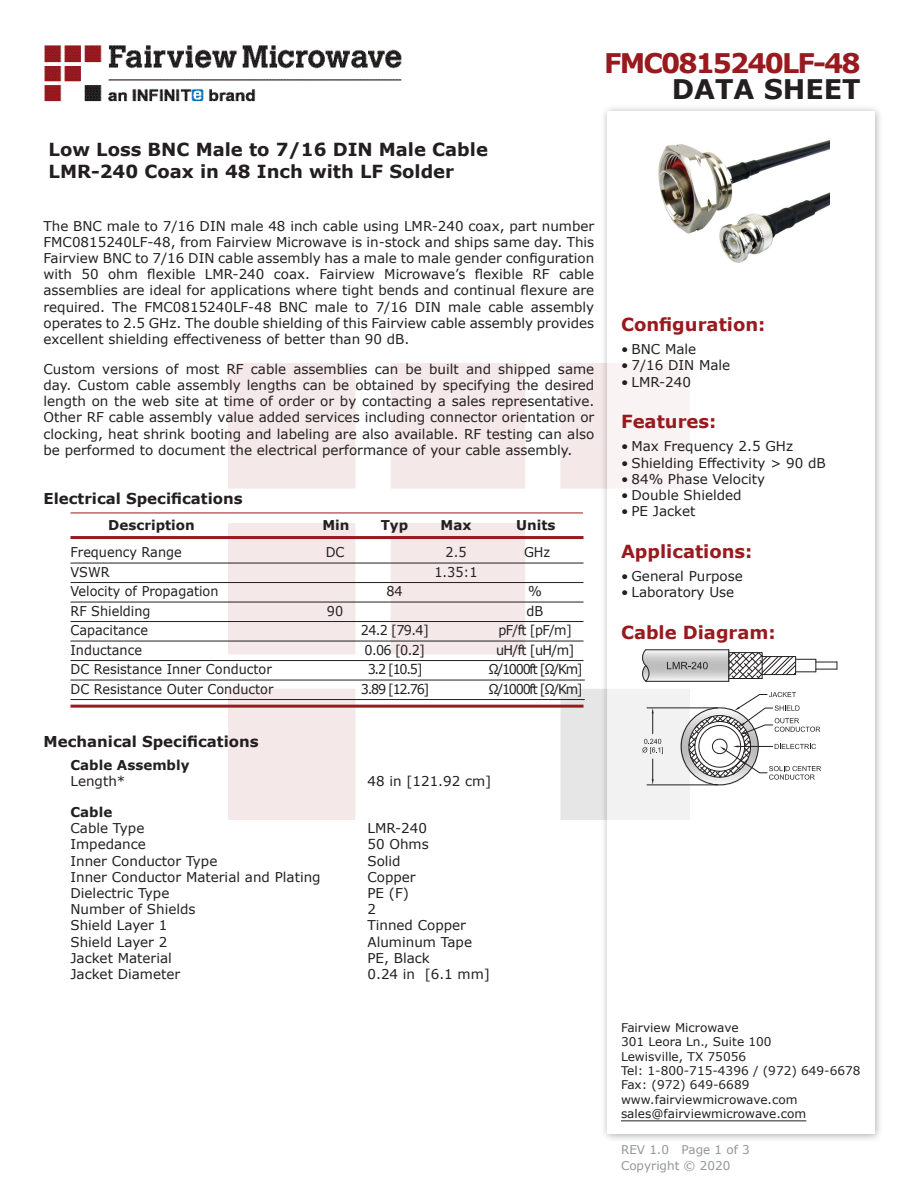
<style>
.page{position:relative;width:918px;height:1188px;background:#fff}
.page>*{position:absolute;margin:0;border:0;box-sizing:border-box;transform-origin:0 0}
.FM{font:700 27px "Verdana";letter-spacing:-.07em;color:#981a1e}
.t1{font:700 27px "Verdana";color:#231f20}
.Web_Description_Para{font:700 18px/21.6px "Verdana";color:#231f20}
.Applications_Header{font:700 18px "Verdana";color:#981a1e}
.Head1{font:700 18px "Verdana";color:#981a1e}
.Head1-2{font:700 15px "Verdana";color:#231f20}
.MarketingDescription{font:13.5px/16.2px "Verdana";color:#231f20;text-align:justify}
.Specs_Para{font:13.5px "Verdana";color:#231f20}
.Table-Body{font:13.5px "Verdana";color:#231f20;scale:.95 1}
.Table-Body-2{font:13.5px "Verdana";letter-spacing:-.1em;color:#231f20;scale:.95 1}
.Table-Header{font:700 13.5px "Verdana";color:#231f20}
.Head3{font:700 13.5px "Verdana";color:#231f20}
.FM_Info{font:12px "Verdana";color:#231f20}
.REV_Info{font:12px "Verdana";color:#939598}
</style>
<div class="page">
<img style="left:44px;top:45px;width:358px;height:57px">
<div style="left:600px;top:104px;width:284px;height:1039px;background:#231f20;opacity:.75"></div>
<div style="left:608px;top:111px;width:267px;height:1023px;background:#fff"></div>
<hr style="left:70px;top:513px;width:513px;height:1px;background:#981a1e">
<hr style="left:70px;top:536px;width:514px;height:3px;background:#981a1e">
<hr style="left:70px;top:563px;width:514px;height:1px;background:#231f20">
<hr style="left:70px;top:582px;width:514px;height:1px;background:#231f20">
<hr style="left:70px;top:602px;width:514px;height:1px;background:#231f20">
<hr style="left:70px;top:621px;width:514px;height:1px;background:#231f20">
<hr style="left:70px;top:641px;width:514px;height:1px;background:#231f20">
<hr style="left:70px;top:660px;width:514px;height:1px;background:#231f20">
<hr style="left:70px;top:680px;width:515px;height:1px;background:#231f20">
<hr style="left:70px;top:699px;width:515px;height:1px;background:#231f20">
<hr style="left:70px;top:705px;width:514px;height:3px;background:#981a1e">
<hr style="left:621px;top:1120px;width:185px;height:1px;background:#231f20">
<hr style="left:647px;top:708px;width:71px;height:1px;background:#231f20">
<hr style="left:647px;top:785px;width:71px;height:1px;background:#231f20">
<svg style="left:642px;top:708px;width:21px;height:77px"></svg>
<img style="left:645px;top:649px;width:84px;height:32px">
<svg style="left:681px;top:692px;width:140px;height:93px"></svg>
<hr style="left:646px;top:681px;width:83px;height:1px;background:#231f20">
<hr style="left:646px;top:650px;width:83px;height:1px;background:#231f20">
<hr style="left:728px;top:650px;width:1px;height:31px;background:#231f20">
<svg style="left:728px;top:652px;width:110px;height:27px"></svg>
<svg style="left:642px;top:650px;width:8px;height:32px"></svg>
<svg style="left:667px;top:662px;width:41px;height:8px"></svg>
<img style="left:658px;top:140px;width:172px;height:123px">
<p class="FM" style="left:604px;top:44px;width:258px">FMC0815240LF-48</p>
<p class="t1" style="left:672px;top:70px;width:191px">DATA SHEET</p>
<p class="Web_Description_Para" style="left:49px;top:139px;width:441px">Low Loss BNC Male to 7/16 DIN Male Cable<br>LMR-240 Coax in 48 Inch with LF Solder</p>
<p class="MarketingDescription" style="left:44px;top:217px;width:552px">The BNC male to 7/16 DIN male 48 inch cable using LMR-240 coax, part number FMC0815240LF-48, from Fairview Microwave is in-stock and ships same day. This Fairview BNC to 7/16 DIN cable assembly has a male to male gender configuration with 50 ohm flexible LMR-240 coax. Fairview Microwave’s flexible RF cable assemblies are ideal for applications where tight bends and continual flexure are required. The FMC0815240LF-48 BNC male to 7/16 DIN male cable assembly operates to 2.5 GHz. The double shielding of this Fairview cable assembly provides excellent shielding effectiveness of better than 90 dB.</p>
<p class="MarketingDescription" style="left:44px;top:361px;width:552px">Custom versions of most RF cable assemblies can be built and shipped same day. Custom cable assembly lengths can be obtained by specifying the desired length on the web site at time of order or by contacting a sales representative.<br>Other RF cable assembly value added services including connector orientation or clocking, heat shrink booting and labeling are also available. RF testing can also be performed to document the electrical performance of your cable assembly.</p>
<p class="Head1-2" style="left:44px;top:488px;width:201px">Electrical Specifications</p>
<p class="Table-Header" style="left:108px;top:516px;width:88px">Description</p>
<p class="Table-Header" style="left:322px;top:516px;width:29px">Min</p>
<p class="Table-Header" style="left:381px;top:516px;width:29px">Typ</p>
<p class="Table-Header" style="left:441px;top:516px;width:32px">Max</p>
<p class="Table-Header" style="left:516px;top:516px;width:41px">Units</p>
<p class="Table-Body" style="left:70px;top:543px;width:119px">Frequency Range</p>
<p class="Table-Body" style="left:326px;top:543px;width:21px">DC</p>
<p class="Table-Body" style="left:446px;top:543px;width:24px">2.5</p>
<p class="Table-Body" style="left:524px;top:543px;width:29px">GHz</p>
<p class="Table-Body" style="left:70px;top:562px;width:43px">VSWR</p>
<p class="Table-Body" style="left:434px;top:562px;width:47px">1.35:1</p>
<p class="Table-Body" style="left:70px;top:582px;width:157px">Velocity of Propagation</p>
<p class="Table-Body" style="left:386px;top:582px;width:19px">84</p>
<p class="Table-Body" style="left:528px;top:582px;width:16px">%</p>
<p class="Table-Body" style="left:70px;top:601px;width:86px">RF Shielding</p>
<p class="Table-Body" style="left:327px;top:601px;width:19px">90</p>
<p class="Table-Body" style="left:527px;top:601px;width:19px">dB</p>
<p class="Table-Body" style="left:70px;top:621px;width:83px">Capacitance</p>
<p class="Table-Body" style="left:361px;top:621px;width:73px">24.2 [79.4]</p>
<p class="Table-Body" style="left:498px;top:621px;width:79px">pF/ft [pF/m]</p>
<p class="Table-Body" style="left:70px;top:640px;width:77px">Inductance</p>
<p class="Table-Body" style="left:365px;top:640px;width:65px">0.06 [0.2]</p>
<p class="Table-Body" style="left:496px;top:640px;width:84px">uH/ft [uH/m]</p>
<p class="Table-Body" style="left:70px;top:660px;width:213px">DC Resistance Inner Conductor</p>
<p class="Table-Body" style="left:368px;top:660px;width:59px">3.2 [10.5]</p>
<p class="Table-Body-2" style="left:488px;top:660px;width:101px">Ω/1000ft [Ω/Km]</p>
<p class="Table-Body" style="left:70px;top:679px;width:215px">DC Resistance Outer Conductor</p>
<p class="Table-Body" style="left:361px;top:679px;width:74px">3.89 [12.76]</p>
<p class="Table-Body-2" style="left:488px;top:679px;width:101px">Ω/1000ft [Ω/Km]</p>
<p class="Head1-2" style="left:44px;top:731px;width:217px">Mechanical Specifications</p>
<p class="Head3" style="left:70px;top:755px;width:121px">Cable Assembly</p>
<p class="Specs_Para" style="left:70px;top:772px;width:56px">Length*</p>
<p class="Specs_Para" style="left:368px;top:772px;width:125px">48 in [121.92 cm]</p>
<p class="Head3" style="left:70px;top:803px;width:43px">Cable</p>
<p class="Specs_Para" style="left:70px;top:819px;width:75px">Cable Type</p>
<p class="Specs_Para" style="left:368px;top:819px;width:61px">LMR-240</p>
<p class="Specs_Para" style="left:70px;top:835px;width:77px">Impedance</p>
<p class="Specs_Para" style="left:368px;top:835px;width:63px">50 Ohms</p>
<p class="Specs_Para" style="left:70px;top:851px;width:148px">Inner Conductor Type</p>
<p class="Specs_Para" style="left:368px;top:851px;width:35px">Solid</p>
<p class="Specs_Para" style="left:70px;top:868px;width:252px">Inner Conductor Material and Plating</p>
<p class="Specs_Para" style="left:368px;top:868px;width:50px">Copper</p>
<p class="Specs_Para" style="left:70px;top:884px;width:100px">Dielectric Type</p>
<p class="Specs_Para" style="left:368px;top:884px;width:43px">PE (F)</p>
<p class="Specs_Para" style="left:70px;top:900px;width:127px">Number of Shields</p>
<p class="Specs_Para" style="left:368px;top:900px;width:10px">2</p>
<p class="Specs_Para" style="left:70px;top:916px;width:98px">Shield Layer 1</p>
<p class="Specs_Para" style="left:368px;top:916px;width:100px">Tinned Copper</p>
<p class="Specs_Para" style="left:70px;top:932px;width:98px">Shield Layer 2</p>
<p class="Specs_Para" style="left:368px;top:932px;width:106px">Aluminum Tape</p>
<p class="Specs_Para" style="left:70px;top:949px;width:103px">Jacket Material</p>
<p class="Specs_Para" style="left:368px;top:949px;width:64px">PE, Black</p>
<p class="Specs_Para" style="left:70px;top:965px;width:111px">Jacket Diameter</p>
<p class="Specs_Para" style="left:368px;top:965px;width:124px">0.24 in [6.1 mm]</p>
<p class="Head1" style="left:621px;top:312px;width:146px">Configuration:</p>
<p class="MarketingDescription" style="left:621px;top:341px;width:77px">• BNC Male</p>
<p class="MarketingDescription" style="left:621px;top:357px;width:111px">• 7/16 DIN Male</p>
<p class="MarketingDescription" style="left:621px;top:373px;width:72px">• LMR-240</p>
<p class="Head1" style="left:621px;top:409px;width:97px">Features:</p>
<p class="MarketingDescription" style="left:621px;top:438px;width:174px">• Max Frequency 2.5 GHz</p>
<p class="MarketingDescription" style="left:621px;top:454px;width:206px">• Shielding Effectivity &gt; 90 dB</p>
<p class="MarketingDescription" style="left:621px;top:471px;width:146px">• 84% Phase Velocity</p>
<p class="MarketingDescription" style="left:621px;top:487px;width:122px">• Double Shielded</p>
<p class="MarketingDescription" style="left:621px;top:503px;width:76px">• PE Jacket</p>
<p class="Applications_Header" style="left:621px;top:539px;width:133px">Applications:</p>
<p class="MarketingDescription" style="left:621px;top:568px;width:123px">• General Purpose</p>
<p class="MarketingDescription" style="left:621px;top:584px;width:115px">• Laboratory Use</p>
<p class="Applications_Header" style="left:621px;top:620px;width:156px">Cable Diagram:</p>
<p class="FM_Info" style="left:621px;top:1019px;width:119px">Fairview Microwave</p>
<p class="FM_Info" style="left:621px;top:1034px;width:152px">301 Leora Ln., Suite 100</p>
<p class="FM_Info" style="left:621px;top:1048px;width:127px">Lewisville, TX 75056</p>
<p class="FM_Info" style="left:621px;top:1062px;width:241px">Tel: 1-800-715-4396 / (972) 649-6678</p>
<p class="FM_Info" style="left:621px;top:1077px;width:130px">Fax: (972) 649-6689</p>
<p class="FM_Info" style="left:621px;top:1091px;width:178px">www.fairviewmicrowave.com</p>
<p class="FM_Info" style="left:621px;top:1106px;width:187px">sales@fairviewmicrowave.com</p>
<p class="REV_Info" style="left:621px;top:1141px;width:130px">REV 1.0 Page 1 of 3</p>
<p class="REV_Info" style="left:621px;top:1157px;width:111px">Copyright © 2020</p>
</div>
